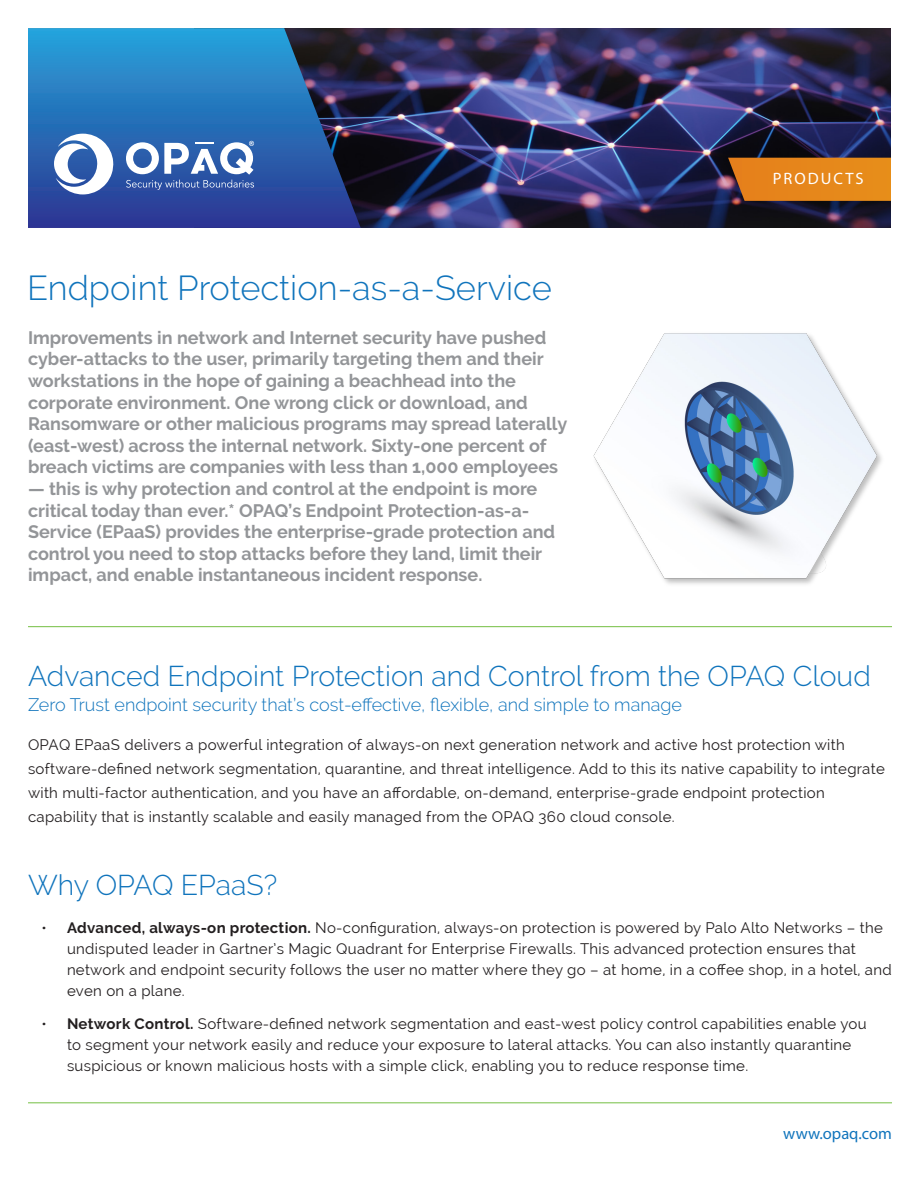
<style>
.page{position:relative;width:918px;height:1188px;background:#fff}
.page>*{position:absolute;margin:0;border:0;box-sizing:border-box;transform-origin:0 0}
.balanced{font:300 34.5px "Raleway";color:#1074bc}
.balanced-2{font:300 28.5px "Raleway";color:#1074bc}
.balanced-3{font:700 18px/21.6px "Raleway";color:#939598}
.balanced-4{font:300 18px "Raleway";color:#1074bc}
.t1{font:16.5px "Myriad Pro";color:#1074bc}
.balanced-5{font:16.5px "Myriad Pro";letter-spacing:.12em;color:#fff}
.balanced-6{font:15px/21px "Raleway";letter-spacing:.02em;color:#231f20}
.s1{font-weight:700}
</style>
<div class="page">
<img style="left:361px;top:28px;width:530px;height:200px">
<svg style="left:28px;top:28px;width:333px;height:200px;background:#2762a5"></svg>
<hr style="left:28px;top:1102px;width:864px;height:1px;background:#74bf43">
<hr style="left:28px;top:626px;width:864px;height:1px;background:#74bf43">
<svg style="left:728px;top:158px;width:163px;height:43px;background:#dc811c"></svg>
<svg style="left:55px;top:134px;width:58px;height:60px"></svg>
<svg style="left:126px;top:141px;width:128px;height:49px"></svg>
<img style="left:593px;top:333px;width:289px;height:251px">
<p class="balanced" style="left:27px;top:268px;width:526px">Endpoint Protection-as-a-Service</p>
<p class="balanced-3" style="left:28px;top:327px;width:541px">Improvements in network and Internet security have pushed cyber-attacks to the user, primarily targeting them and their workstations in the hope of gaining a beachhead into the corporate environment. One wrong click or download, and Ransomware or other malicious programs may spread laterally (east-west) across the internal network. Sixty-one percent of breach victims are companies with less than 1,000 employees</p>
<p class="balanced-3" style="left:28px;top:478px;width:529px">— this is why protection and control at the endpoint is more critical today than ever.* OPAQ’s Endpoint Protection-as-a-Service (EPaaS) provides the enterprise-grade protection and control you need to stop attacks before they land, limit their impact, and enable instantaneous incident response.</p>
<p class="balanced-5" style="left:773px;top:168px;width:92px">PRODUCTS</p>
<p class="balanced-2" style="left:28px;top:659px;width:844px">Advanced Endpoint Protection and Control from the OPAQ Cloud</p>
<p class="balanced-4" style="left:28px;top:694px;width:655px">Zero Trust endpoint security that’s cost-effective, flexible, and simple to manage</p>
<p class="balanced-6" style="left:28px;top:732px;width:858px;line-height:24px">OPAQ EPaaS delivers a powerful integration of always-on next generation network and active host protection with software-defined network segmentation, quarantine, and threat intelligence. Add to this its native capability to integrate with multi-factor authentication, and you have an affordable, on-demand, enterprise-grade endpoint protection capability that is instantly scalable and easily managed from the OPAQ 360 cloud console.</p>
<p class="balanced-2" style="left:28px;top:868px;width:251px">Why OPAQ EPaaS?</p>
<p class="balanced-6" style="left:67px;top:917px;width:826px;text-indent:-26px">• <span class="s1">Advanced, always-on protection.</span> No-configuration, always-on protection is powered by Palo Alto Networks – the undisputed leader in Gartner’s Magic Quadrant for Enterprise Firewalls. This advanced protection ensures that network and endpoint security follows the user no matter where they go – at home, in a coffee shop, in a hotel, and even on a plane.</p>
<p class="balanced-6" style="left:67px;top:1013px;width:801px;text-indent:-26px">• <span class="s1">Network Control.</span> Software-defined network segmentation and east-west policy control capabilities enable you to segment your network easily and reduce your exposure to lateral attacks. You can also instantly quarantine suspicious or known malicious hosts with a simple click, enabling you to reduce response time.</p>
<p class="t1" style="left:783px;top:1123px;width:110px">www.opaq.com</p>
</div>
